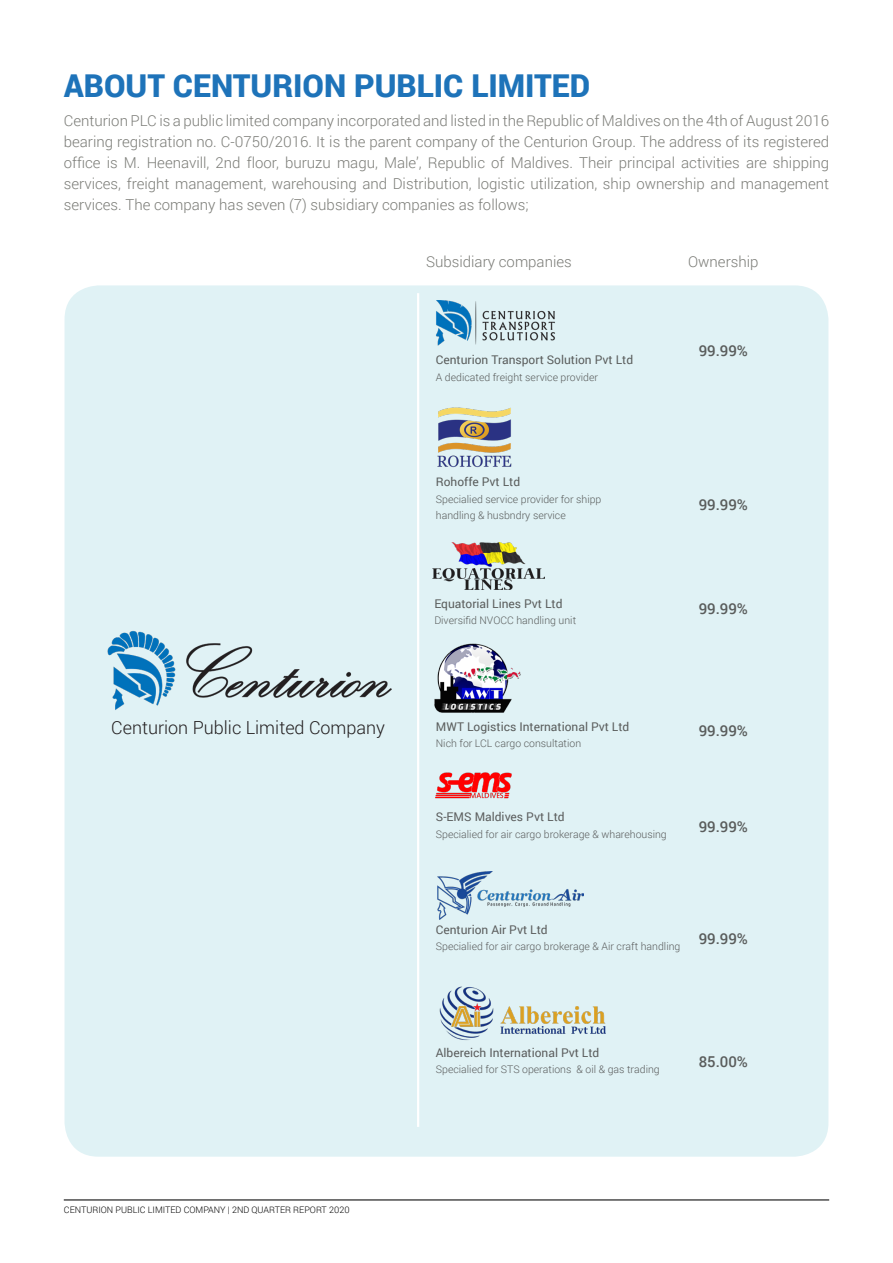
<style>
.page{position:relative;width:893px;height:1263px;background:#fff}
.page>*{position:absolute;margin:0;border:0;box-sizing:border-box;transform-origin:0 0}
.t1{font:900 31.5px "Roboto";color:#1e73b9}
.t2{font:300 18px "Roboto";color:#231f20}
.t3{font:300 15px/21px "Roboto";color:#7b7c77;text-align:justify}
.t4{font:500 15px "Roboto";color:#5a5d5c}
.t5{font:12px "Roboto";color:#5a5d5c}
.t6{font:12px "Roboto";color:#5b5d5d}
.t7{font:300 10.5px/16.5px "Roboto";color:#5a5d5c}
.t8{font:300 10.5px "Roboto";color:#5b5d5d}
.t9{font:300 9px "Roboto";color:#000}
</style>
<div class="page">
<hr style="left:64px;top:1199px;width:765px;height:1px;background:#000">
<div style="left:65px;top:285px;width:763px;height:872px;background:#e0f2f5;border-radius:34px"></div>
<img style="left:107px;top:631px;width:285px;height:79px">
<img style="left:436px;top:300px;width:119px;height:46px">
<img style="left:437px;top:407px;width:75px;height:61px">
<img style="left:432px;top:543px;width:112px;height:47px">
<img style="left:434px;top:644px;width:87px;height:69px">
<img style="left:435px;top:772px;width:77px;height:27px">
<hr style="left:417px;top:293px;width:2px;height:834px;background:#fff">
<img style="left:440px;top:987px;width:165px;height:53px">
<img style="left:438px;top:872px;width:146px;height:48px">
<p class="t1" style="left:64px;top:63px;width:528px">ABOUT CENTURION PUBLIC LIMITED</p>
<p class="t3" style="left:64px;top:109px;width:767px">Centurion PLC is a public limited company incorporated and listed in the Republic of Maldives on the 4th of August 2016 bearing registration no. C-0750/2016. It is the parent company of the Centurion Group. The address of its registered office is M. Heenavill, 2nd floor, buruzu magu, Male’, Republic of Maldives. Their principal activities are shipping services, freight management, warehousing and Distribution, logistic utilization, ship ownership and management services. The company has seven (7) subsidiary companies as follows;</p>
<p class="t2" style="left:111px;top:716px;width:275px">Centurion Public Limited Company</p>
<p class="t3" style="left:426px;top:250px;width:147px">Subsidiary companies</p>
<p class="t5" style="left:436px;top:351px;width:199px">Centurion Transport Solution Pvt Ltd</p>
<p class="t7" style="left:436px;top:368px;width:164px">A dedicated freight service provider</p>
<p class="t5" style="left:436px;top:474px;width:86px">Rohoffe Pvt Ltd</p>
<p class="t7" style="left:436px;top:490px;width:167px">Specialied service provider for shipp handling &amp; husbndry service</p>
<p class="t5" style="left:434px;top:595px;width:130px">Equatorial Lines Pvt Ltd</p>
<p class="t7" style="left:434px;top:612px;width:143px">Diversifid NVOCC handling unit</p>
<p class="t3" style="left:688px;top:250px;width:72px">Ownership</p>
<p class="t4" style="left:699px;top:340px;width:51px">99.99%</p>
<p class="t4" style="left:699px;top:494px;width:51px">99.99%</p>
<p class="t4" style="left:699px;top:598px;width:51px">99.99%</p>
<p class="t5" style="left:436px;top:718px;width:195px">MWT Logistics International Pvt Ltd</p>
<p class="t7" style="left:436px;top:735px;width:147px">Nich for LCL cargo consultation</p>
<p class="t6" style="left:436px;top:809px;width:130px">S-EMS Maldives Pvt Ltd</p>
<p class="t8" style="left:436px;top:827px;width:232px">Specialied for air cargo brokerage &amp; wharehousing</p>
<p class="t4" style="left:699px;top:720px;width:51px">99.99%</p>
<p class="t4" style="left:699px;top:816px;width:51px">99.99%</p>
<p class="t6" style="left:436px;top:921px;width:113px">Centurion Air Pvt Ltd</p>
<p class="t8" style="left:436px;top:939px;width:246px">Specialied for air cargo brokerage &amp; Air craft handling</p>
<p class="t4" style="left:699px;top:928px;width:51px">99.99%</p>
<p class="t6" style="left:436px;top:1044px;width:165px">Albereich International Pvt Ltd</p>
<p class="t8" style="left:436px;top:1062px;width:225px">Specialied for STS operations &amp; oil &amp; gas trading</p>
<p class="t4" style="left:699px;top:1051px;width:51px">85.00%</p>
<p class="t9" style="left:64px;top:1203px;width:287px">CENTURION PUBLIC LIMITED COMPANY | 2ND QUARTER REPORT 2020</p>
</div>
